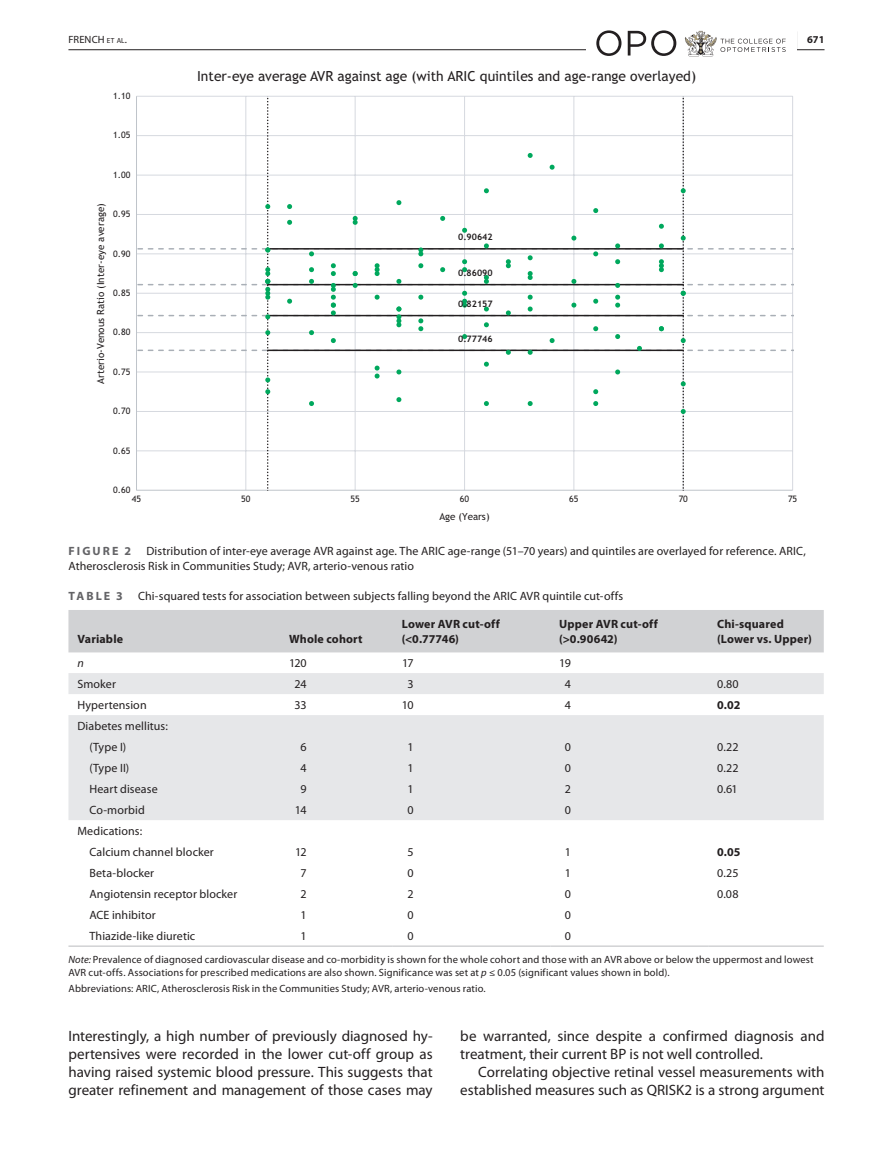
<style>
.page{position:relative;width:893px;height:1174px;background:#fff}
.page>*{position:absolute;margin:0;border:0;box-sizing:border-box;transform-origin:0 0}
.t1{font:15px/18px "Myriad Pro";color:#231f20;text-align:justify}
.t2{font:13.8px "Trebuchet MS";color:#231f20}
.t3{font:12px/21px "Myriad Pro";letter-spacing:.005em;color:#231f20}
.t4{font:700 12px/15px "Myriad Pro";letter-spacing:.015em;color:#231f20}
.t5{font:700 12px "Myriad Pro";letter-spacing:.175em;color:#636366}
.t6{font:italic 12px "Myriad Pro";color:#231f20}
.t7{font:10.5px/13.5px "Myriad Pro";letter-spacing:.01em;color:#231f20}
.t8{font:10.5px "Myriad Pro";letter-spacing:.005em;color:#231f20}
.t9{font:700 10.5px "Myriad Pro";color:#231f20}
.t10{font:9.9px "Trebuchet MS";color:#231f20}
.t11{font:8.85px "Trebuchet MS";letter-spacing:-.005em;color:#231f20}
.t12{font:700 8.85px "Trebuchet MS";color:#231f20}
.s1{font-size:7.35px}
.s2{font-size:18.15px}
.s3{font-style:italic}
</style>
<div class="page">
<hr style="left:68px;top:49px;width:756px;height:1px;background:#231f20">
<div style="left:586px;top:30px;width:210px;height:26px;background:#fff"></div>
<svg style="left:685px;top:31px;width:101px;height:25px"></svg>
<svg style="left:596px;top:30px;width:80px;height:26px"></svg>
<svg style="left:136px;top:96px;width:657px;height:395px"></svg>
<div style="left:68px;top:610px;width:756px;height:42px;background:#d1d2d4"></div>
<svg style="left:68px;top:673px;width:756px;height:147px;fill:#e6e7e9"></svg>
<hr style="left:68px;top:945px;width:212px;height:2px;background:#d1d2d4">
<hr style="left:280px;top:945px;width:113px;height:2px;background:#d1d2d4">
<hr style="left:393px;top:945px;width:157px;height:2px;background:#d1d2d4">
<hr style="left:550px;top:945px;width:158px;height:2px;background:#d1d2d4">
<hr style="left:708px;top:945px;width:116px;height:2px;background:#d1d2d4">
<p class="t8" style="left:68px;top:33px;width:60px">FRENCH <span class="s1">et al</span>.</p>
<p class="t9" style="left:795px;top:33px;width:30px"><span class="s2">|</span> 671</p>
<p class="t11" style="left:113px;top:91px;width:19px">1.10</p>
<p class="t11" style="left:113px;top:130px;width:19px">1.05</p>
<p class="t11" style="left:113px;top:169px;width:19px">1.00</p>
<p class="t10" style="left:95px;top:383px;width:182px;rotate:-90deg">Arterio-Venous Ratio (Inter-eye average)</p>
<p class="t11" style="left:113px;top:209px;width:19px">0.95</p>
<p class="t11" style="left:113px;top:248px;width:19px">0.90</p>
<p class="t11" style="left:113px;top:288px;width:19px">0.85</p>
<p class="t11" style="left:113px;top:327px;width:19px">0.80</p>
<p class="t11" style="left:113px;top:366px;width:19px">0.75</p>
<p class="t11" style="left:113px;top:406px;width:19px">0.70</p>
<p class="t11" style="left:113px;top:445px;width:19px">0.65</p>
<p class="t11" style="left:113px;top:485px;width:19px">0.60</p>
<p class="t2" style="left:197px;top:68px;width:500px">Inter-eye average AVR against age (with ARIC quintiles and age-range overlayed)</p>
<p class="t12" style="left:458px;top:231px;width:36px">0.90642</p>
<p class="t12" style="left:458px;top:267px;width:36px">0.86090</p>
<p class="t12" style="left:458px;top:298px;width:36px">0.82157</p>
<p class="t12" style="left:458px;top:333px;width:36px">0.77746</p>
<p class="t11" style="left:132px;top:494px;width:11px">45</p>
<p class="t11" style="left:241px;top:494px;width:11px">50</p>
<p class="t11" style="left:351px;top:494px;width:11px">55</p>
<p class="t11" style="left:460px;top:494px;width:11px">60</p>
<p class="t11" style="left:569px;top:494px;width:11px">65</p>
<p class="t11" style="left:679px;top:494px;width:11px">70</p>
<p class="t11" style="left:788px;top:494px;width:11px">75</p>
<p class="t10" style="left:439px;top:511px;width:52px">Age (Years)</p>
<p class="t3" style="left:68px;top:543px;width:739px;line-height:15px;text-indent:78px">Distribution of inter-eye average AVR against age. The ARIC age-range (51–70 years) and quintiles are overlayed for reference. ARIC,<br>Atherosclerosis Risk in Communities Study; AVR, arterio-venous ratio</p>
<p class="t5" style="left:69px;top:544px;width:64px">FIGURE 2</p>
<p class="t5" style="left:69px;top:589px;width:56px">TABLE 3</p>
<p class="t3" style="left:138px;top:586px;width:486px">Chi-squared tests for association between subjects falling beyond the ARIC AVR quintile cut-offs</p>
<p class="t4" style="left:77px;top:632px;width:47px">Variable</p>
<p class="t4" style="left:289px;top:632px;width:75px">Whole cohort</p>
<p class="t4" style="left:402px;top:617px;width:99px">Lower AVR cut-off (&lt;0.77746)</p>
<p class="t4" style="left:559px;top:617px;width:100px">Upper AVR cut-off (&gt;0.90642)</p>
<p class="t4" style="left:717px;top:617px;width:96px">Chi-squared (Lower vs. Upper)</p>
<p class="t6" style="left:77px;top:656px;width:8px">n</p>
<p class="t3" style="left:289px;top:653px;width:19px">120</p>
<p class="t3" style="left:402px;top:653px;width:13px">17</p>
<p class="t3" style="left:559px;top:653px;width:13px">19</p>
<p class="t3" style="left:77px;top:674px;width:40px">Smoker</p>
<p class="t3" style="left:295px;top:674px;width:14px">24</p>
<p class="t3" style="left:408px;top:674px;width:8px">3</p>
<p class="t3" style="left:565px;top:674px;width:8px">4</p>
<p class="t3" style="left:717px;top:674px;width:23px">0.80</p>
<p class="t3" style="left:77px;top:695px;width:71px">Hypertension</p>
<p class="t3" style="left:295px;top:695px;width:14px">33</p>
<p class="t3" style="left:402px;top:695px;width:13px">10</p>
<p class="t3" style="left:565px;top:695px;width:8px">4</p>
<p class="t4" style="left:717px;top:697px;width:25px">0.02</p>
<p class="t3" style="left:89px;top:716px;width:80px;text-indent:-12px">Diabetes mellitus: (Type I)</p>
<p class="t3" style="left:301px;top:737px;width:8px">6</p>
<p class="t3" style="left:408px;top:737px;width:8px">1</p>
<p class="t3" style="left:565px;top:737px;width:8px">0</p>
<p class="t3" style="left:717px;top:737px;width:23px">0.22</p>
<p class="t3" style="left:89px;top:758px;width:41px">(Type II)</p>
<p class="t3" style="left:301px;top:758px;width:8px">4</p>
<p class="t3" style="left:408px;top:758px;width:8px">1</p>
<p class="t3" style="left:565px;top:758px;width:8px">0</p>
<p class="t3" style="left:717px;top:758px;width:23px">0.22</p>
<p class="t3" style="left:89px;top:779px;width:70px">Heart disease</p>
<p class="t3" style="left:301px;top:779px;width:8px">9</p>
<p class="t3" style="left:408px;top:779px;width:8px">1</p>
<p class="t3" style="left:565px;top:779px;width:8px">2</p>
<p class="t3" style="left:717px;top:779px;width:22px">0.61</p>
<p class="t3" style="left:89px;top:800px;width:57px">Co-morbid</p>
<p class="t3" style="left:295px;top:800px;width:13px">14</p>
<p class="t3" style="left:408px;top:800px;width:8px">0</p>
<p class="t3" style="left:565px;top:800px;width:8px">0</p>
<p class="t3" style="left:89px;top:821px;width:126px;text-indent:-12px">Medications:<br>Calcium channel blocker</p>
<p class="t3" style="left:295px;top:842px;width:13px">12</p>
<p class="t3" style="left:408px;top:842px;width:8px">5</p>
<p class="t3" style="left:565px;top:842px;width:8px">1</p>
<p class="t4" style="left:717px;top:844px;width:25px">0.05</p>
<p class="t3" style="left:89px;top:863px;width:66px">Beta-blocker</p>
<p class="t3" style="left:301px;top:863px;width:8px">7</p>
<p class="t3" style="left:408px;top:863px;width:8px">0</p>
<p class="t3" style="left:565px;top:863px;width:8px">1</p>
<p class="t3" style="left:717px;top:863px;width:23px">0.25</p>
<p class="t3" style="left:89px;top:884px;width:149px">Angiotensin receptor blocker</p>
<p class="t3" style="left:301px;top:884px;width:8px">2</p>
<p class="t3" style="left:408px;top:884px;width:8px">2</p>
<p class="t3" style="left:565px;top:884px;width:8px">0</p>
<p class="t3" style="left:717px;top:884px;width:23px">0.08</p>
<p class="t3" style="left:89px;top:905px;width:68px">ACE inhibitor</p>
<p class="t3" style="left:301px;top:905px;width:8px">1</p>
<p class="t3" style="left:408px;top:905px;width:8px">0</p>
<p class="t3" style="left:565px;top:905px;width:8px">0</p>
<p class="t3" style="left:89px;top:926px;width:107px">Thiazide-like diuretic</p>
<p class="t3" style="left:301px;top:926px;width:8px">1</p>
<p class="t3" style="left:408px;top:926px;width:8px">0</p>
<p class="t3" style="left:565px;top:926px;width:8px">0</p>
<p class="t7" style="left:68px;top:952px;width:747px"><span class="s3">Note:</span> Prevalence of diagnosed cardiovascular disease and co-morbidity is shown for the whole cohort and those with an AVR above or below the uppermost and lowest<br>AVR cut-offs. Associations for prescribed medications are also shown. Significance was set at <span class="s3">p</span> ≤ 0.05 (significant values shown in bold).</p>
<p class="t7" style="left:68px;top:982px;width:419px">Abbreviations: ARIC, Atherosclerosis Risk in the Communities Study; AVR, arterio-venous ratio.</p>
<p class="t1" style="left:68px;top:1027px;width:366px">Interestingly, a high number of previously diagnosed hy&shy;pertensives were recorded in the lower cut-off group as having raised systemic blood pressure. This suggests that greater refinement and management of those cases may</p>
<p class="t1" style="left:460px;top:1027px;width:366px">be warranted, since despite a confirmed diagnosis and treatment, their current BP is not well controlled.</p>
<p class="t1" style="left:460px;top:1063px;width:366px;text-align:right">Correlating objective retinal vessel measurements with established measures such as QRISK2 is a strong argument</p>
</div>
